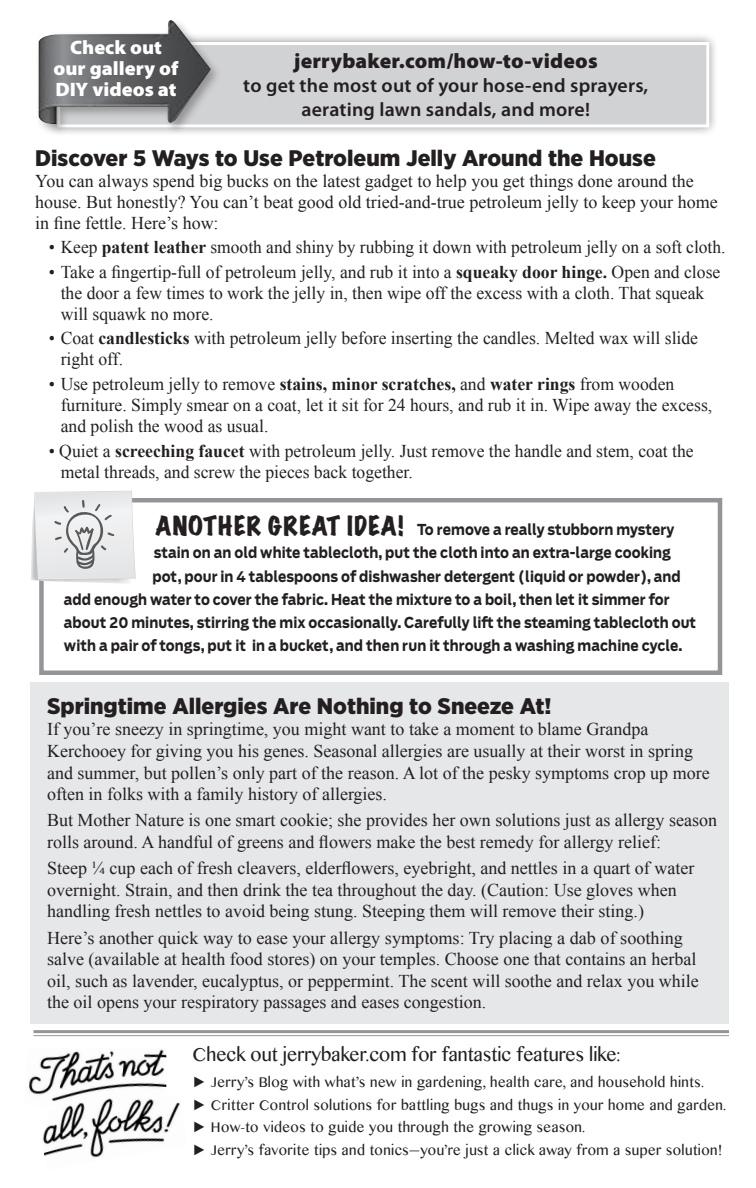
<style>
.page{position:relative;width:756px;height:1188px;background:#fff}
.page>*{position:absolute;margin:0;border:0;box-sizing:border-box;transform-origin:0 0}
.Main_Body_Text{font:900 22.5px "Gotham Narrow";color:#231f20;scale:1.06 1}
.Body_Text_3{font:21px "Kannada MN";color:#231f20;scale:.93 1}
.Main_Body_Text-2{font:900 21px "Myriad Pro";letter-spacing:.01em;color:#231f20}
.Main_Body_Text-3{font:600 19.5px/24px "Myriad Pro";letter-spacing:.01em;color:#231f20;text-align:center}
.Main_Body_Text-4{font:900 19.5px/21px "Myriad Pro";color:#fff;text-align:center;scale:1.04 1}
.Main_Body_Text-5{font:18px/21.6px "Times New Roman";color:#231f20}
.t1{font:15.75px "Kannada MN";letter-spacing:.03em;color:#231f20;scale:.93 1}
.t2{font:700 15px "PM Antenna";letter-spacing:.005em;color:#231f20;scale:.9 1}
.s1{font-weight:700}
.s2{font-family:"Marker Felt";font-weight:400;font-stretch:expanded;font-size:24px}
.s3{font-family:"Arial";font-size:15px}
.s4{font-size:16.5px}
</style>
<div class="page">
<div style="left:30px;top:683px;width:699px;height:341px;background:#e6e7e9"></div>
<div style="left:47px;top:32px;width:672px;height:105px;background:#231f20;opacity:.5"></div>
<div style="left:57px;top:42px;width:652px;height:85px;background:#d1d2d4;border:3px solid #fff"></div>
<div style="left:35px;top:17px;width:188px;height:120px;background:#231f20;opacity:.35"></div>
<img style="left:39px;top:20px;width:172px;height:107px">
<img style="left:29px;top:1049px;width:137px;height:46px">
<img style="left:41px;top:1091px;width:139px;height:67px">
<hr style="left:33px;top:1030px;width:696px;height:3px;background:#939598">
<hr style="left:33px;top:1035px;width:696px;height:1px;background:#939598">
<div style="left:39px;top:498px;width:683px;height:177px;border:4px solid #939598"></div>
<svg style="left:31px;top:491px;width:105px;height:93px"></svg>
<p class="Main_Body_Text-4" style="left:53px;top:36px;width:122px">Check out our gallery of<br>DIY videos at</p>
<p class="Main_Body_Text-2" style="left:294px;top:47px;width:305px">jerrybaker.com/how-to-videos</p>
<p class="Main_Body_Text-3" style="left:243px;top:73px;width:407px">to get the most out of your hose-end sprayers, aerating lawn sandals, and more!</p>
<p class="Main_Body_Text" style="left:35px;top:144px;width:587px">Discover 5 Ways to Use Petroleum Jelly Around the House</p>
<p class="Main_Body_Text-5" style="left:35px;top:170px;width:684px;line-height:21px">You can always spend big bucks on the latest gadget to help you get things done around the house. But honestly? You can’t beat good old tried-and-true petroleum jelly to keep your home in fine fettle. Here’s how:</p>
<p class="Main_Body_Text-5" style="left:49px;top:236px;width:678px">• Keep <span class="s1">patent leather</span> smooth and shiny by rubbing it down with petroleum jelly on a soft cloth.</p>
<p class="Main_Body_Text-5" style="left:61px;top:261px;width:661px;line-height:21px;text-indent:-12px">• Take a fingertip-full of petroleum jelly, and rub it into a <span class="s1">squeaky door hinge.</span> Open and close the door a few times to work the jelly in, then wipe off the excess with a cloth. That squeak will squawk no more.</p>
<p class="Main_Body_Text-5" style="left:61px;top:328px;width:639px;line-height:21px;text-indent:-12px">• Coat <span class="s1">candlesticks</span> with petroleum jelly before inserting the candles. Melted wax will slide right off.</p>
<p class="Main_Body_Text-5" style="left:61px;top:373px;width:653px;line-height:21px;text-indent:-12px">• Use petroleum jelly to remove <span class="s1">stains, minor scratches,</span> and <span class="s1">water rings</span> from wooden furniture. Simply smear on a coat, let it sit for 24 hours, and rub it in. Wipe away the excess, and polish the wood as usual.</p>
<p class="Main_Body_Text-5" style="left:61px;top:440px;width:635px;line-height:21px;text-indent:-12px">• Quiet a <span class="s1">screeching faucet</span> with petroleum jelly. Just remove the handle and stem, coat the metal threads, and screw the pieces back together.</p>
<p class="t2" style="left:155px;top:520px;width:578px"><span class="s2">ANOTHER GREAT IDEA!</span> To remove a really stubborn mystery</p>
<p class="t2" style="left:154px;top:543px;width:576px">stain on an old white tablecloth, put the cloth into an extra-large cooking</p>
<p class="t2" style="left:152px;top:567px;width:589px">pot, pour in 4 tablespoons of dishwasher detergent (liquid or powder), and</p>
<p class="t2" style="left:64px;top:590px;width:675px">add enough water to cover the fabric. Heat the mixture to a boil, then let it simmer for</p>
<p class="t2" style="left:64px;top:613px;width:704px">about 20 minutes, stirring the mix occasionally. Carefully lift the steaming tablecloth out</p>
<p class="t2" style="left:64px;top:636px;width:689px">with a pair of tongs, put it in a bucket, and then run it through a washing machine cycle.</p>
<p class="Main_Body_Text" style="left:47px;top:692px;width:477px">Springtime Allergies Are Nothing to Sneeze At!</p>
<p class="Main_Body_Text-5" style="left:47px;top:718px;width:664px">If you’re sneezy in springtime, you might want to take a moment to blame Grandpa Kerchooey for giving you his genes. Seasonal allergies are usually at their worst in spring and summer, but pollen’s only part of the reason. A lot of the pesky symptoms crop up more often in folks with a family history of allergies.</p>
<p class="Main_Body_Text-5" style="left:47px;top:809px;width:672px">But Mother Nature is one smart cookie; she provides her own solutions just as allergy season rolls around. A handful of greens and flowers make the best remedy for allergy relief:</p>
<p class="Main_Body_Text-5" style="left:47px;top:857px;width:649px">Steep ¼ cup each of fresh cleavers, elderflowers, eyebright, and nettles in a quart of water overnight. Strain, and then drink the tea throughout the day. (Caution: Use gloves when handling fresh nettles to avoid being stung. Steeping them will remove their sting.)</p>
<p class="Main_Body_Text-5" style="left:47px;top:927px;width:653px">Here’s another quick way to ease your allergy symptoms: Try placing a dab of soothing salve (available at health food stores) on your temples. Choose one that contains an herbal oil, such as lavender, eucalyptus, or peppermint. The scent will soothe and relax you while the oil opens your respiratory passages and eases congestion.</p>
<p class="Body_Text_3" style="left:193px;top:1041px;width:462px">Check out jerrybaker.com for fantastic features like:</p>
<p class="t1" style="left:193px;top:1072px;width:551px"><span class="s3">►</span> Jerry’s Blog with what’s new in gardening, health care, and household hints.</p>
<p class="t1" style="left:193px;top:1095px;width:575px"><span class="s3">►</span> Critter Control solutions for battling bugs and thugs in your home and garden.</p>
<p class="t1" style="left:193px;top:1117px;width:424px"><span class="s3">►</span> How-to videos to guide you through the growing season.</p>
<p class="t1" style="left:193px;top:1140px;width:571px"><span class="s3">►</span> Jerry’s favorite tips and tonics—you’re just a click away from a super solution<span class="s4">!</span></p>
</div>
